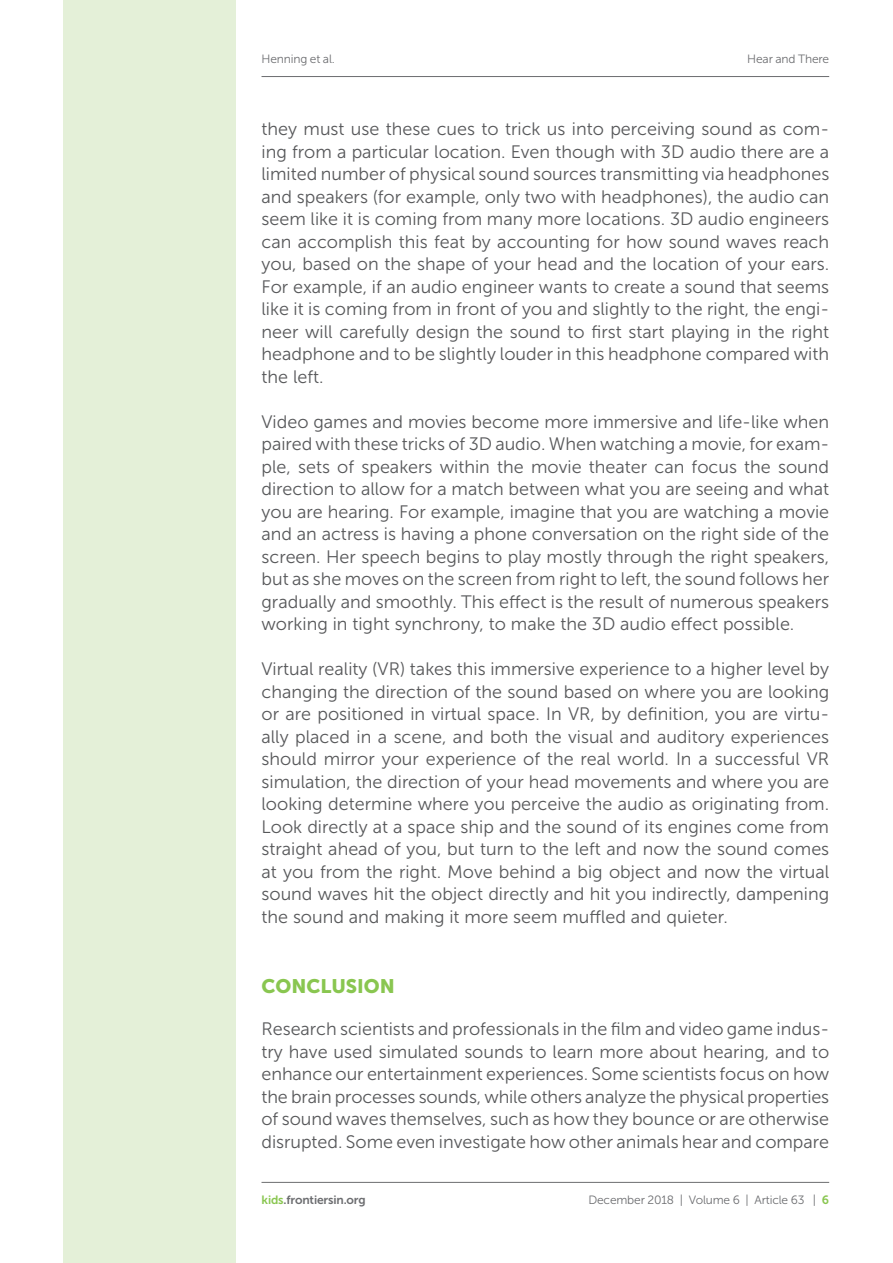
<style>
.page{position:relative;width:893px;height:1263px;background:#fff}
.page>*{position:absolute;margin:0;border:0;box-sizing:border-box;transform-origin:0 0}
.ART_kids_tx_title1{font:19.5px "Museo Sans 900";color:#89c650}
.ART_kids_tx{font:18px/22.5px "Museo Sans 300";color:#57585a;text-align:justify}
.t1{font:12px "Museo Sans 300";letter-spacing:-.015em;color:#6c6d70}
.t2{font:12px "Museo Sans 700";letter-spacing:-.01em;color:#6c6d70}
.s1{color:#89c650}
.s2{font-family:"Museo Sans 700";color:#89c650}
</style>
<div class="page">
<hr style="left:261px;top:76px;width:568px;height:1px;background:#6c6d70">
<div style="left:64px;top:0;width:172px;height:1263px;background:#e4f0d8"></div>
<hr style="left:261px;top:1182px;width:568px;height:1px;background:#6c6d70">
<p class="t1" style="left:261px;top:52px;width:75px">Henning et al.</p>
<p class="t1" style="left:747px;top:52px;width:83px">Hear and There</p>
<p class="ART_kids_tx" style="left:261px;top:118px;width:569px">they must use these cues to trick us into perceiving sound as com&shy;ing from a particular location. Even though with 3D audio there are a limited number of physical sound sources transmitting via headphones and speakers (for example, only two with headphones), the audio can seem like it is coming from many more locations. 3D audio engineers can accomplish this feat by accounting for how sound waves reach you, based on the shape of your head and the location of your ears.<br>For example, if an audio engineer wants to create a sound that seems like it is coming from in front of you and slightly to the right, the engi&shy;neer will carefully design the sound to first start playing in the right headphone and to be slightly louder in this headphone compared with the left.</p>
<p class="ART_kids_tx" style="left:261px;top:410px;width:569px">Video games and movies become more immersive and life-like when paired with these tricks of 3D audio. When watching a movie, for exam&shy;ple, sets of speakers within the movie theater can focus the sound direction to allow for a match between what you are seeing and what you are hearing. For example, imagine that you are watching a movie and an actress is having a phone conversation on the right side of the screen. Her speech begins to play mostly through the right speakers, but as she moves on the screen from right to left, the sound follows her gradually and smoothly. This effect is the result of numerous speakers working in tight synchrony, to make the 3D audio effect possible.</p>
<p class="ART_kids_tx" style="left:261px;top:658px;width:569px">Virtual reality (VR) takes this immersive experience to a higher level by changing the direction of the sound based on where you are looking or are positioned in virtual space. In VR, by definition, you are virtu&shy;ally placed in a scene, and both the visual and auditory experiences should mirror your experience of the real world. In a successful VR simulation, the direction of your head movements and where you are looking determine where you perceive the audio as originating from.<br>Look directly at a space ship and the sound of its engines come from straight ahead of you, but turn to the left and now the sound comes at you from the right. Move behind a big object and now the virtual sound waves hit the object directly and hit you indirectly, dampening the sound and making it more seem muffled and quieter.</p>
<p class="ART_kids_tx_title1" style="left:261px;top:975px;width:135px">CONCLUSION</p>
<p class="ART_kids_tx" style="left:261px;top:1018px;width:569px">Research scientists and professionals in the film and video game indus&shy;try have used simulated sounds to learn more about hearing, and to enhance our entertainment experiences. Some scientists focus on how the brain processes sounds, while others analyze the physical properties of sound waves themselves, such as how they bounce or are otherwise disrupted. Some even investigate how other animals hear and compare</p>
<p class="t2" style="left:261px;top:1193px;width:106px"><span class="s1">kids</span>.frontiersin.org</p>
<p class="t1" style="left:588px;top:1193px;width:242px">December 2018 | Volume 6 | Article 63 | <span class="s2">6</span></p>
</div>
